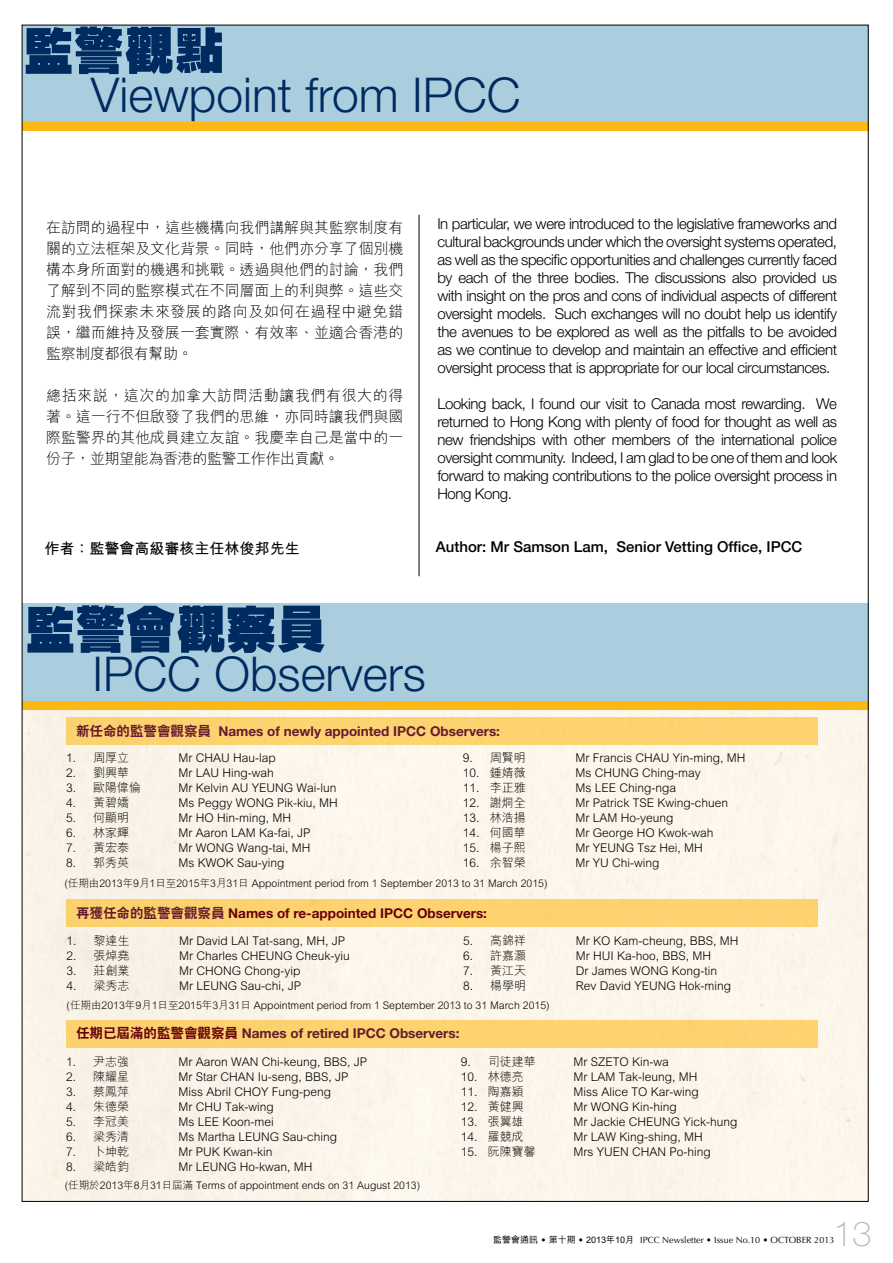
<style>
.page{position:relative;width:893px;height:1263px;background:#fff}
.page>*{position:absolute;margin:0;border:0;box-sizing:border-box;transform-origin:0 0}
.t1{font:800 50.25px "C Hei HK";color:#002b60}
.t2{font:300 48px "Helvetica Neue";color:#002b60}
.t3{font:100 34.5px "Helvetica Neue";color:#b6b8ba}
.t4{font:300 15px/18px "Helvetica Neue";letter-spacing:-.025em;color:#000;text-align:justify}
.t5{font:300 15px/21px "M Hei HK";letter-spacing:-.01em;color:#000;text-align:justify}
.t6{font:500 15px "Helvetica Neue";color:#000}
.t7{font:700 15px "M Hei HK";color:#000}
.t8{font:700 13.5px "Helvetica Neue";color:#661a2e}
.t9{font:700 13.5px "Helvetica Neue";color:#66000a}
.t10{font:300 12px "M Hei HK";color:#000}
.t11{font:300 10.5px "M Hei HK";color:#000}
.t12{font:9px "Optima";color:#000}
.s1{font-family:"C Hei 2 HK";font-weight:800}
.s2{font-family:"C Hei 2 HK";font-weight:800;color:#661a2e}
.s3{font-family:"C Hei 2 HK";font-weight:800;color:#66000a}
.s4{font-family:"M Hei HK";font-weight:500}
</style>
<div class="page">
<div style="left:24px;top:709px;width:842px;height:490px;background:#fcf5ea"></div>
<div style="left:22px;top:604px;width:846px;height:105px;background:#abcedf"></div>
<div style="left:22px;top:701px;width:846px;height:8px;background:#fdb913"></div>
<div style="left:22px;top:25px;width:846px;height:105px;background:#abcedf"></div>
<div style="left:22px;top:122px;width:846px;height:9px;background:#fdb913"></div>
<div style="left:66px;top:717px;width:752px;height:27px;background:#fdd370"></div>
<div style="left:66px;top:899px;width:752px;height:27px;background:#fcd270"></div>
<div style="left:66px;top:1020px;width:752px;height:28px;background:#fcd26f"></div>
<hr style="left:419px;top:215px;width:1px;height:361px;background:#000">
<h1 class="t1" style="left:24px;top:17px;width:202px">監警觀點</h1>
<h2 class="t2" style="left:91px;top:65px;width:431px">Viewpoint from IPCC</h2>
<p class="t5" style="left:46px;top:216px;width:359px">在訪問的過程中，這些機構向我們講解與其監察制度有關的立法框架及文化背景。同時，他們亦分享了個別機構本身所面對的機遇和挑戰。透過與他們的討論，我們了解到不同的監察模式在不同層面上的利與弊。這些交流對我們探索未來發展的路向及如何在過程中避免錯誤，繼而維持及發展一套實際、有效率、並適合香港的監察制度都很有幫助。</p>
<p class="t5" style="left:46px;top:384px;width:359px">總括來說，這次的加拿大訪問活動讓我們有很大的得著。這一行不但啟發了我們的思維，亦同時讓我們與國際監警界的其他成員建立友誼。我慶幸自己是當中的一份子，並期望能為香港的監警工作作出貢獻。</p>
<p class="t7" style="left:45px;top:537px;width:256px">作者：監警會高級審核主任林俊邦先生</p>
<p class="t4" style="left:437px;top:214px;width:401px">In particular, we were introduced to the legislative frameworks and cultural backgrounds under which the oversight systems operated, as well as the specific opportunities and challenges currently faced by each of the three bodies. The discussions also provided us with insight on the pros and cons of individual aspects of different oversight models. Such exchanges will no doubt help us identify the avenues to be explored as well as the pitfalls to be avoided as we continue to develop and maintain an effective and efficient oversight process that is appropriate for our local circumstances.</p>
<p class="t4" style="left:437px;top:394px;width:401px">Looking back, I found our visit to Canada most rewarding. We returned to Hong Kong with plenty of food for thought as well as new friendships with other members of the international police oversight community. Indeed, I am glad to be one of them and look forward to making contributions to the police oversight process in Hong Kong.</p>
<p class="t6" style="left:436px;top:537px;width:368px">Author: Mr Samson Lam, Senior Vetting Office, IPCC</p>
<h1 class="t1" style="left:25px;top:596px;width:303px">監警會觀察員</h1>
<h1 class="t2" style="left:93px;top:644px;width:335px">IPCC Observers</h1>
<p class="t8" style="left:76px;top:723px;width:425px"><span class="s1">新任命的監警會觀察員</span> Names of newly appointed IPCC Observers:</p>
<p class="t10" style="left:66px;top:749px;width:64px">1. 周厚立</p>
<p class="t10" style="left:179px;top:749px;width:99px">Mr CHAU Hau-lap</p>
<p class="t10" style="left:463px;top:749px;width:64px">9. 周賢明</p>
<p class="t10" style="left:575px;top:749px;width:172px">Mr Francis CHAU Yin-ming, MH</p>
<p class="t10" style="left:66px;top:764px;width:64px">2. 劉興華</p>
<p class="t10" style="left:179px;top:764px;width:97px">Mr LAU Hing-wah</p>
<p class="t10" style="left:463px;top:764px;width:64px">10. 鍾婧薇</p>
<p class="t10" style="left:575px;top:764px;width:127px">Ms CHUNG Ching-may</p>
<p class="t10" style="left:66px;top:779px;width:76px">3. 歐陽偉倫</p>
<p class="t10" style="left:179px;top:779px;width:160px">Mr Kelvin AU YEUNG Wai-lun</p>
<p class="t10" style="left:463px;top:779px;width:64px">11. 李正雅</p>
<p class="t10" style="left:575px;top:779px;width:102px">Ms LEE Ching-nga</p>
<p class="t10" style="left:66px;top:794px;width:64px">4. 黃碧嬌</p>
<p class="t10" style="left:179px;top:794px;width:161px">Ms Peggy WONG Pik-kiu, MH</p>
<p class="t10" style="left:463px;top:794px;width:64px">12. 謝烔全</p>
<p class="t10" style="left:575px;top:794px;width:154px">Mr Patrick TSE Kwing-chuen</p>
<p class="t10" style="left:66px;top:809px;width:64px">5. 何顯明</p>
<p class="t10" style="left:179px;top:809px;width:114px">Mr HO Hin-ming, MH</p>
<p class="t10" style="left:463px;top:809px;width:64px">13. 林浩揚</p>
<p class="t10" style="left:575px;top:809px;width:100px">Mr LAM Ho-yeung</p>
<p class="t10" style="left:66px;top:824px;width:64px">6. 林家輝</p>
<p class="t10" style="left:179px;top:824px;width:134px">Mr Aaron LAM Ka-fai, JP</p>
<p class="t10" style="left:463px;top:824px;width:64px">14. 何國華</p>
<p class="t10" style="left:575px;top:824px;width:140px">Mr George HO Kwok-wah</p>
<p class="t10" style="left:66px;top:839px;width:64px">7. 黃宏泰</p>
<p class="t10" style="left:179px;top:839px;width:134px">Mr WONG Wang-tai, MH</p>
<p class="t10" style="left:463px;top:839px;width:64px">15. 楊子熙</p>
<p class="t10" style="left:575px;top:839px;width:129px">Mr YEUNG Tsz Hei, MH</p>
<p class="t10" style="left:66px;top:854px;width:64px">8. 郭秀英</p>
<p class="t10" style="left:179px;top:854px;width:108px">Ms KWOK Sau-ying</p>
<p class="t10" style="left:463px;top:854px;width:64px">16. 余智榮</p>
<p class="t10" style="left:575px;top:854px;width:85px">Mr YU Chi-wing</p>
<p class="t11" style="left:64px;top:876px;width:485px">(任期由2013年9月1日至2015年3月31日 Appointment period from 1 September 2013 to 31 March 2015)</p>
<p class="t9" style="left:76px;top:905px;width:412px"><span class="s2">再獲任命的監警會觀察員</span> Names of re-appointed IPCC Observers:</p>
<p class="t10" style="left:67px;top:932px;width:64px">1. 黎達生</p>
<p class="t10" style="left:179px;top:932px;width:168px">Mr David LAI Tat-sang, MH, JP</p>
<p class="t10" style="left:463px;top:932px;width:64px">5. 高錦祥</p>
<p class="t10" style="left:576px;top:932px;width:164px">Mr KO Kam-cheung, BBS, MH</p>
<p class="t10" style="left:67px;top:947px;width:64px">2. 張焯堯</p>
<p class="t10" style="left:179px;top:947px;width:172px">Mr Charles CHEUNG Cheuk-yiu</p>
<p class="t10" style="left:463px;top:947px;width:64px">6. 許嘉灝</p>
<p class="t10" style="left:576px;top:947px;width:137px">Mr HUI Ka-hoo, BBS, MH</p>
<p class="t10" style="left:67px;top:962px;width:64px">3. 莊創業</p>
<p class="t10" style="left:179px;top:962px;width:123px">Mr CHONG Chong-yip</p>
<p class="t10" style="left:463px;top:962px;width:64px">7. 黃江天</p>
<p class="t10" style="left:576px;top:962px;width:143px">Dr James WONG Kong-tin</p>
<p class="t10" style="left:67px;top:977px;width:64px">4. 梁秀志</p>
<p class="t10" style="left:179px;top:977px;width:124px">Mr LEUNG Sau-chi, JP</p>
<p class="t10" style="left:463px;top:977px;width:64px">8. 楊學明</p>
<p class="t10" style="left:576px;top:977px;width:157px">Rev David YEUNG Hok-ming</p>
<p class="t11" style="left:67px;top:998px;width:485px">(任期由2013年9月1日至2015年3月31日 Appointment period from 1 September 2013 to 31 March 2015)</p>
<p class="t8" style="left:76px;top:1025px;width:385px"><span class="s3">任期已屆滿的監警會觀察員</span> Names of retired IPCC Observers:</p>
<p class="t10" style="left:66px;top:1053px;width:65px">1. 尹志強</p>
<p class="t10" style="left:179px;top:1053px;width:190px">Mr Aaron WAN Chi-keung, BBS, JP</p>
<p class="t10" style="left:461px;top:1053px;width:76px">9. 司徒建華</p>
<p class="t10" style="left:573px;top:1053px;width:97px">Mr SZETO Kin-wa</p>
<p class="t10" style="left:66px;top:1068px;width:65px">2. 陳耀星</p>
<p class="t10" style="left:179px;top:1068px;width:172px">Mr Star CHAN Iu-seng, BBS, JP</p>
<p class="t10" style="left:461px;top:1068px;width:64px">10. 林德亮</p>
<p class="t10" style="left:573px;top:1068px;width:126px">Mr LAM Tak-leung, MH</p>
<p class="t10" style="left:66px;top:1083px;width:65px">3. 蔡鳳萍</p>
<p class="t10" style="left:179px;top:1083px;width:154px">Miss Abril CHOY Fung-peng</p>
<p class="t10" style="left:461px;top:1083px;width:64px">11. 陶嘉穎</p>
<p class="t10" style="left:573px;top:1083px;width:127px">Miss Alice TO Kar-wing</p>
<p class="t10" style="left:66px;top:1098px;width:65px">4. 朱德榮</p>
<p class="t10" style="left:179px;top:1098px;width:97px">Mr CHU Tak-wing</p>
<p class="t10" style="left:461px;top:1098px;width:64px">12. 黃健興</p>
<p class="t10" style="left:573px;top:1098px;width:105px">Mr WONG Kin-hing</p>
<p class="t10" style="left:66px;top:1113px;width:65px">5. 李冠美</p>
<p class="t10" style="left:179px;top:1113px;width:97px">Ms LEE Koon-mei</p>
<p class="t10" style="left:461px;top:1113px;width:64px">13. 張翼雄</p>
<p class="t10" style="left:573px;top:1113px;width:166px">Mr Jackie CHEUNG Yick-hung</p>
<p class="t10" style="left:66px;top:1128px;width:65px">6. 梁秀清</p>
<p class="t10" style="left:179px;top:1128px;width:160px">Ms Martha LEUNG Sau-ching</p>
<p class="t10" style="left:461px;top:1128px;width:64px">14. 羅競成</p>
<p class="t10" style="left:573px;top:1128px;width:131px">Mr LAW King-shing, MH</p>
<p class="t10" style="left:66px;top:1143px;width:65px">7. 卜坤乾</p>
<p class="t10" style="left:179px;top:1143px;width:96px">Mr PUK Kwan-kin</p>
<p class="t10" style="left:461px;top:1143px;width:76px">15. 阮陳寶馨</p>
<p class="t10" style="left:573px;top:1143px;width:139px">Mrs YUEN CHAN Po-hing</p>
<p class="t10" style="left:66px;top:1158px;width:65px">8. 梁皓鈞</p>
<p class="t10" style="left:179px;top:1158px;width:136px">Mr LEUNG Ho-kwan, MH</p>
<p class="t11" style="left:65px;top:1177px;width:357px">(任期於2013年8月31日屆滿 Terms of appointment ends on 31 August 2013)</p>
<p class="t3" style="left:833px;top:1214px;width:40px">13</p>
<p class="t12" style="left:493px;top:1235px;width:343px"><span class="s4">監警會通訊</span> • <span class="s4">第十期</span> • <span class="s4">2013年10月</span> IPCC Newsletter • Issue No.10 • OCTOBER 2013</p>
</div>
